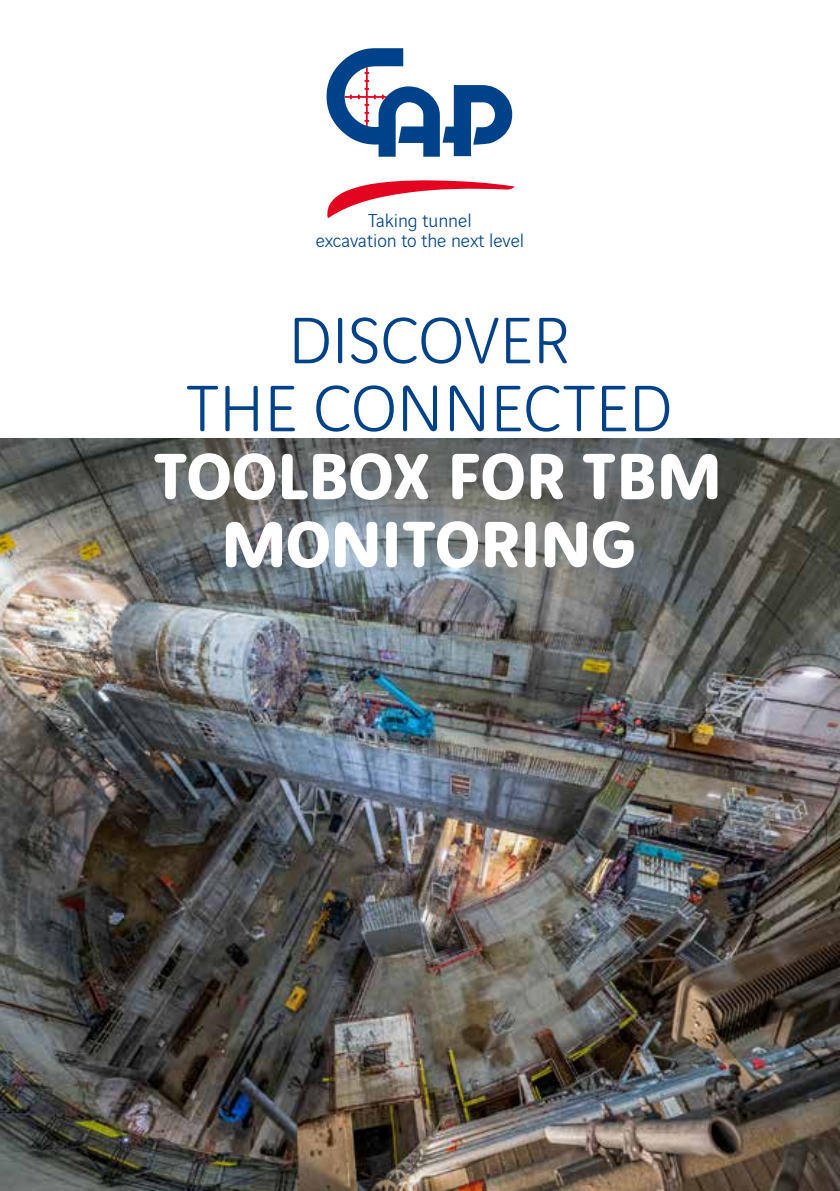
<style>
.page{position:relative;width:840px;height:1191px;background:#fff}
.page>*{position:absolute;margin:0;border:0;box-sizing:border-box;transform-origin:0 0}
.t1{font:700 70px/68px "Vinci Rounded";color:#fff;text-align:center}
.t2{font:300 70px/68px "Vinci Rounded";color:#004289;text-align:center}
.t3{font:300 20px/20px "Vinci Sans";color:#004289;text-align:center}
</style>
<div class="page">
<img style="left:0;top:439px;width:839px;height:752px">
<svg style="left:326px;top:48px;width:186px;height:109px"></svg>
<svg style="left:327px;top:180px;width:187px;height:38px"></svg>
<p class="t3" style="left:315px;top:209px;width:210px">Taking tunnel<br>excavation to the next level</p>
<h1 class="t2" style="left:186px;top:301px;width:487px">DISCOVER<br>THE CONNECTED</h1>
<h1 class="t1" style="left:153px;top:437px;width:569px">TOOLBOX FOR TBM<br>MONITORING</h1>
</div>
